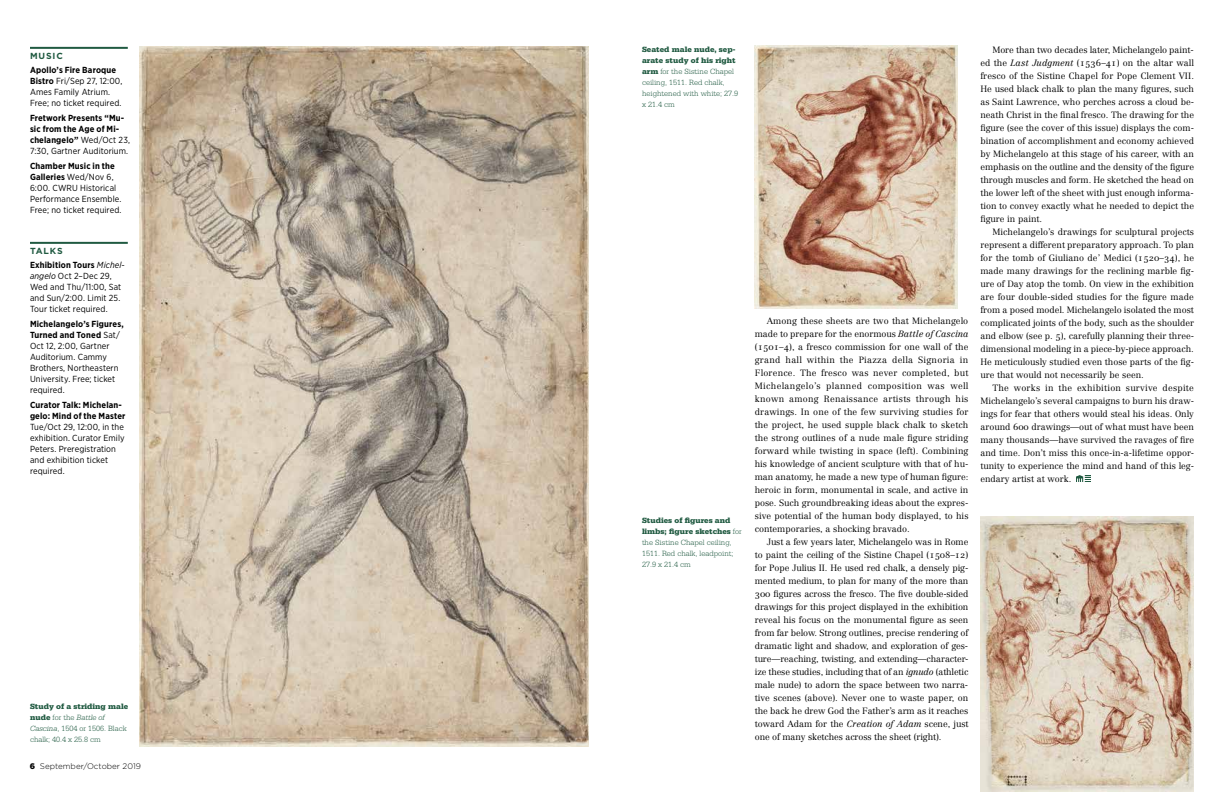
<style>
.page{position:relative;width:1224px;height:792px;background:#fff}
.page>*{position:absolute;margin:0;border:0;box-sizing:border-box;transform-origin:0 0}
.t1{font:300 9px/13px "Centennial";color:#000;text-align:justify}
.t2{font:8.8px/11px "Gotham Narrow";letter-spacing:.01em;color:#000}
.t3{font:700 8.8px/11px "Gotham Narrow";letter-spacing:.015em;color:#000}
.t4{font:700 8.8px "Gotham";letter-spacing:.095em;color:#205a41}
.t5{font:300 8.1px "Gotham";color:#000}
.t6{font:300 8px/11px "Serifa";color:#205a41}
.s1{font-weight:700}
.s2{font-weight:400}
.s3{font-style:italic}
.s4{font-weight:900}
.s5{font-family:"Centennial Light SC";font-weight:400}
</style>
<div class="page">
<img style="left:1077px;top:475px;width:14px;height:7px">
<img style="left:755px;top:45px;width:203px;height:264px">
<img style="left:140px;top:47px;width:448px;height:700px">
<img style="left:980px;top:516px;width:214px;height:276px">
<hr style="left:30px;top:47px;width:98px;height:2px;background:#205a41">
<hr style="left:30px;top:242px;width:98px;height:2px;background:#205a41">
<p class="t4" style="left:30px;top:50px;width:34px">MUSIC</p>
<p class="t2" style="left:30px;top:64px;width:94px"><span class="s1">Apollo’s Fire Baroque<br>Bistro</span> Fri/Sep 27, 12:00,<br>Ames Family Atrium.<br>Free; no ticket required.</p>
<p class="t3" style="left:30px;top:112px;width:102px">Fretwork Presents “Mu&shy;sic from the Age of Mi&shy;chelangelo” <span class="s2">Wed/Oct 23,<br>7:30, Gartner Auditorium.</span></p>
<p class="t2" style="left:30px;top:160px;width:93px"><span class="s1">Chamber Music in the<br>Galleries</span> Wed/Nov 6,<br>6:00. CWRU Historical<br>Performance Ensemble.<br>Free; no ticket required.</p>
<p class="t4" style="left:30px;top:245px;width:34px">TALKS</p>
<p class="t2" style="left:30px;top:259px;width:96px"><span class="s1">Exhibition Tours</span> <span class="s3">Michel&shy;angelo</span> Oct 2–Dec 29,<br>Wed and Thu/11:00, Sat and Sun/2:00. Limit 25.<br>Tour ticket required.</p>
<p class="t2" style="left:30px;top:318px;width:95px"><span class="s1">Michelangelo’s Figures,<br>Turned and Toned</span> Sat/<br>Oct 12, 2:00, Gartner<br>Auditorium. Cammy<br>Brothers, Northeastern<br>University. Free; ticket required.</p>
<p class="t3" style="left:30px;top:399px;width:97px">Curator Talk: Michelan&shy;gelo: Mind of the Master</p>
<p class="t2" style="left:30px;top:421px;width:96px">Tue/Oct 29, 12:00, in the exhibition. Curator Emily<br>Peters. Preregistration and exhibition ticket required.</p>
<p class="t6" style="left:30px;top:701px;width:100px"><span class="s4">Study of a striding male nude</span> for the <span class="s3">Battle of<br>Cascina</span>, 1504 or 1506. Black chalk; 40.4 x 25.8 cm</p>
<p class="t5" style="left:30px;top:762px;width:113px"><span class="s4">6</span> September/October 2019</p>
<p class="t6" style="left:642px;top:44px;width:98px"><span class="s4">Seated male nude, sep&shy;arate study of his right arm</span> for the Sistine Chapel ceiling, 1511. Red chalk, heightened with white; 27.9 x 21.4 cm</p>
<p class="t6" style="left:642px;top:515px;width:101px"><span class="s4">Studies of figures and limbs; figure sketches</span> for the Sistine Chapel ceiling,<br>1511. Red chalk, leadpoint;<br>27.9 x 21.4 cm</p>
<p class="t1" style="left:755px;top:315px;width:215px;text-indent:12px">Among these sheets are two that Michelangelo made to prepare for the enormous <span class="s3">Battle of Cascina </span>(<span class="s5">1501</span>–<span class="s5">4</span>), a fresco commission for one wall of the grand hall within the Piazza della Signoria in Florence. The fresco was never completed, but Michelangelo’s planned composition was well known among Renaissance artists through his drawings. In one of the few surviving studies for the project, he used supple black chalk to sketch the strong outlines of a nude male figure striding forward while twisting in space (left). Combining his knowledge of ancient sculpture with that of hu&shy;man anatomy, he made a new type of human figure: heroic in form, monumental in scale, and active in pose. Such groundbreaking ideas about the expres&shy;sive potential of the human body displayed, to his contemporaries, a shocking bravado.</p>
<p class="t1" style="left:755px;top:536px;width:215px;text-indent:12px">Just a few years later, Michelangelo was in Rome to paint the ceiling of the Sistine Chapel (<span class="s5">1508</span>–<span class="s5">12</span>) for Pope Julius II. He used red chalk, a densely pig&shy;mented medium, to plan for many of the more than <span class="s5">300</span> figures across the fresco. The five double-sided drawings for this project displayed in the exhibition reveal his focus on the monumental figure as seen from far below. Strong outlines, precise rendering of dramatic light and shadow, and exploration of ges&shy;ture—reaching, twisting, and extending—character&shy;ize these studies, including that of an <span class="s3">ignudo</span> (athletic male nude) to adorn the space between two narra&shy;tive scenes (above). Never one to waste paper, on the back he drew God the Father’s arm as it reaches toward Adam for the <span class="s3">Creation of Adam</span> scene, just one of many sketches across the sheet (right).</p>
<p class="t1" style="left:980px;top:43px;width:215px;text-indent:12px">More than two decades later, Michelangelo paint&shy;ed the <span class="s3">Last Judgment</span> (<span class="s5">1536</span>–<span class="s5">41</span>) on the altar wall fresco of the Sistine Chapel for Pope Clement VII.<br>He used black chalk to plan the many figures, such as Saint Lawrence, who perches across a cloud be&shy;neath Christ in the final fresco. The drawing for the figure (see the cover of this issue) displays the com&shy;bination of accomplishment and economy achieved by Michelangelo at this stage of his career, with an emphasis on the outline and the density of the figure through muscles and form. He sketched the head on the lower left of the sheet with just enough informa&shy;tion to convey exactly what he needed to depict the figure in paint.</p>
<p class="t1" style="left:980px;top:225px;width:215px;text-indent:12px">Michelangelo’s drawings for sculptural projects represent a different preparatory approach. To plan for the tomb of Giuliano de’ Medici (<span class="s5">1520</span>–<span class="s5">34</span>), he made many drawings for the reclining marble fig&shy;ure of Day atop the tomb. On view in the exhibition are four double-sided studies for the figure made from a posed model. Michelangelo isolated the most complicated joints of the body, such as the shoulder and elbow (see p. <span class="s5">5</span>), carefully planning their three&shy;dimensional modeling in a piece-by-piece approach.<br>He meticulously studied even those parts of the fig&shy;ure that would not necessarily be seen.</p>
<p class="t1" style="left:980px;top:381px;width:215px;text-indent:12px">The works in the exhibition survive despite Michelangelo’s several campaigns to burn his draw&shy;ings for fear that others would steal his ideas. Only around <span class="s5">600</span> drawings—out of what must have been many thousands—have survived the ravages of fire and time. Don’t miss this once-in-a-lifetime oppor&shy;tunity to experience the mind and hand of this leg&shy;endary artist at work.</p>
</div>
